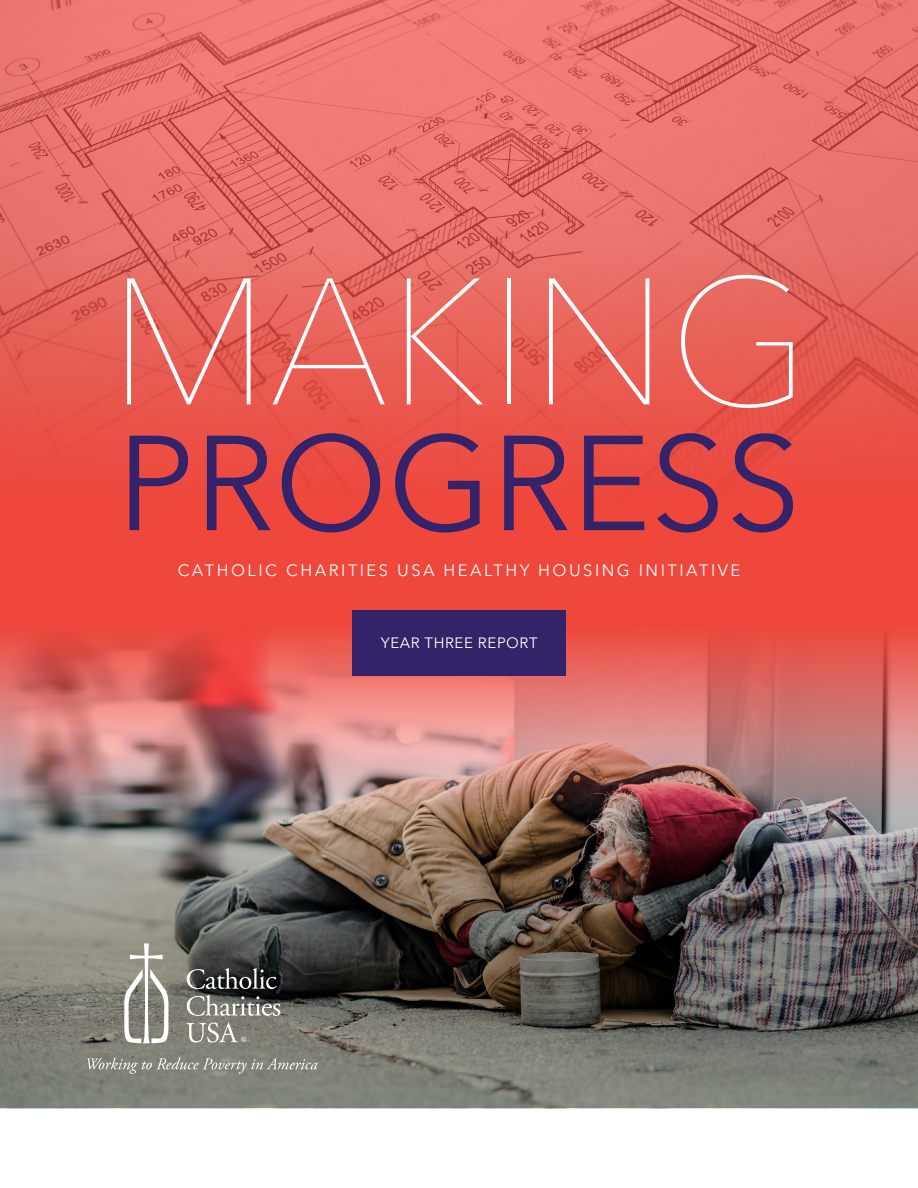
<style>
.page{position:relative;width:918px;height:1188px;background:#fff}
.page>*{position:absolute;margin:0;border:0;box-sizing:border-box;transform-origin:0 0}
.t1{font:200 177.9px "Avenir Next";color:#fff}
.t2{font:133.35px "Avenir Next";color:#35236a}
.t3{font:16.5px "Avenir Next";letter-spacing:.15em;color:#fff}
.t4{font:15px "Avenir Next";letter-spacing:.04em;color:#fff}
</style>
<div class="page">
<div style="left:0;top:0;width:918px;height:1086px;background:#ef473c"></div>
<img style="left:0;top:0;width:918px;height:469px">
<img style="left:0;top:634px;width:918px;height:103px">
<img style="left:0;top:737px;width:918px;height:371px">
<div style="left:352px;top:610px;width:214px;height:66px;background:#35236a"></div>
<svg style="left:87px;top:1058px;width:231px;height:16px;background:#94958c"></svg>
<svg style="left:124px;top:943px;width:44px;height:100px;background:#a7a69d"></svg>
<svg style="left:187px;top:968px;width:90px;height:21px;background:#535655"></svg>
<svg style="left:187px;top:995px;width:93px;height:21px;background:#868781"></svg>
<svg style="left:186px;top:1023px;width:60px;height:20px"></svg>
<p class="t1" style="left:108px;top:192px;width:703px">MAKING</p>
<p class="t2" style="left:117px;top:371px;width:686px">PROGRESS</p>
<p class="t3" style="left:178px;top:556px;width:564px">CATHOLIC CHARITIES USA HEALTHY HOUSING INITIATIVE</p>
<p class="t4" style="left:381px;top:630px;width:158px">YEAR THREE REPORT</p>
</div>
